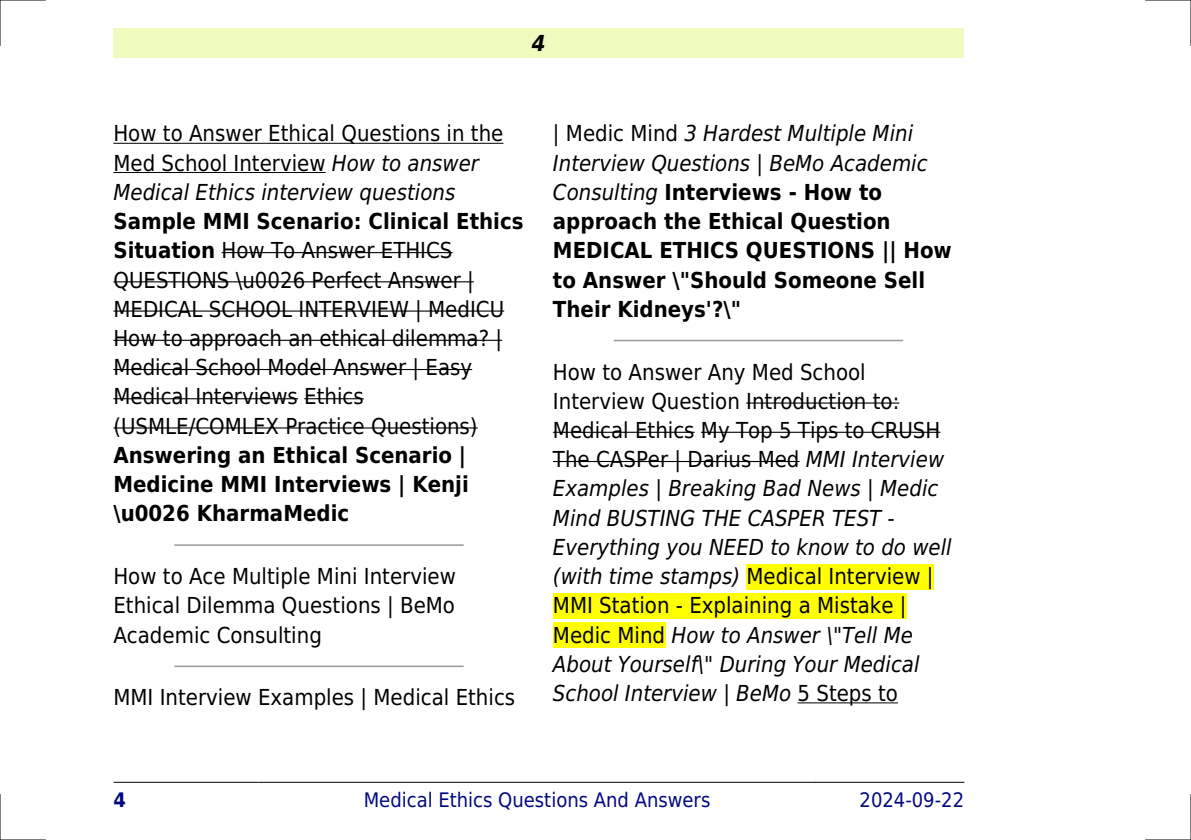
<style>
.page{position:relative;width:1191px;height:840px;background:#fff}
.page>*{position:absolute;margin:0;border:0;box-sizing:border-box;transform-origin:0 0}
.t1{font:22px/29.2px "DejaVu Sans Condensed";color:#000}
.t2{font:italic 22px/29.2px "DejaVu Sans Condensed";color:#000}
.t3{font:700 22px/29.2px "DejaVu Sans Condensed";color:#000;text-align:justify}
.t4{font:italic 700 22px "DejaVu Sans Condensed";color:#000}
.t5{font:20px "DejaVu Sans Condensed";color:#000880}
.t6{font:700 20px "DejaVu Sans Condensed";color:#000880}
.s1{font-style:italic}
.s2{font-weight:700}
.s3{font-weight:400}
.s4{font-weight:400;font-style:italic}
.s5{font-style:normal}
</style>
<div class="page">
<div style="left:113px;top:28px;width:851px;height:30px;background:#effbbe"></div>
<hr style="left:114px;top:781px;width:144px;height:1px;background:#000">
<hr style="left:259px;top:781px;width:556px;height:1px;background:#000">
<hr style="left:816px;top:781px;width:148px;height:1px;background:#000">
<hr style="left:113px;top:143px;width:390px;height:1px;background:#000">
<hr style="left:113px;top:172px;width:213px;height:1px;background:#000">
<hr style="left:222px;top:252px;width:230px;height:1px;background:#000">
<hr style="left:113px;top:281px;width:361px;height:1px;background:#000">
<hr style="left:113px;top:310px;width:391px;height:1px;background:#000">
<hr style="left:113px;top:339px;width:389px;height:1px;background:#000">
<hr style="left:113px;top:369px;width:359px;height:1px;background:#000">
<hr style="left:113px;top:398px;width:185px;height:1px;background:#000">
<hr style="left:304px;top:398px;width:60px;height:1px;background:#000">
<hr style="left:113px;top:427px;width:365px;height:1px;background:#000">
<hr style="left:175px;top:544px;width:288px;height:1px;background:#999">
<hr style="left:175px;top:665px;width:288px;height:1px;background:#999">
<hr style="left:614px;top:339px;width:288px;height:2px;background:#999">
<hr style="left:746px;top:402px;width:153px;height:1px;background:#000">
<hr style="left:553px;top:431px;width:141px;height:1px;background:#000">
<hr style="left:701px;top:431px;width:239px;height:1px;background:#000">
<hr style="left:553px;top:460px;width:246px;height:2px;background:#000">
<div style="left:746px;top:563px;width:187px;height:26px;background:#ff0"></div>
<div style="left:553px;top:592px;width:353px;height:26px;background:#ff0"></div>
<div style="left:553px;top:621px;width:112px;height:26px;background:#ff0"></div>
<hr style="left:797px;top:702px;width:101px;height:1px;background:#000">
<hr style="left:0;top:0;width:45px;height:1px;background:#000">
<hr style="left:1145px;top:0;width:46px;height:1px;background:#000">
<hr style="left:0;top:839px;width:45px;height:1px;background:#000">
<hr style="left:1145px;top:839px;width:46px;height:1px;background:#000">
<hr style="left:0;top:0;width:1px;height:45px;background:#000">
<hr style="left:0;top:794px;width:1px;height:45px;background:#000">
<hr style="left:1190px;top:0;width:1px;height:45px;background:#000">
<hr style="left:1190px;top:794px;width:1px;height:45px;background:#000">
<p class="t4" style="left:532px;top:30px;width:15px">4</p>
<p class="t1" style="left:113px;top:119px;width:391px">How to Answer Ethical Questions in the<br>Med School Interview <span class="s1">How to answer<br>Medical Ethics interview questions</span></p>
<p class="t1" style="left:113px;top:207px;width:412px"><span class="s2">Sample MMI Scenario: Clinical Ethics Situation</span> How To Answer ETHICS QUESTIONS \u0026 Perfect Answer | MEDICAL SCHOOL INTERVIEW | MedICU How to approach an ethical dilemma? | Medical School Model Answer | Easy Medical Interviews Ethics (USMLE/COMLEX Practice Questions)</p>
<p class="t3" style="left:113px;top:440px;width:357px">Answering an Ethical Scenario | Medicine MMI Interviews | Kenji \u0026 KharmaMedic</p>
<p class="t1" style="left:113px;top:561px;width:344px;text-align:justify">How to Ace Multiple Mini Interview Ethical Dilemma Questions | BeMo Academic Consulting</p>
<p class="t1" style="left:113px;top:682px;width:403px">MMI Interview Examples | Medical Ethics</p>
<p class="t3" style="left:553px;top:119px;width:400px;text-align:left"><span class="s3">| Medic Mind</span> <span class="s4">3 Hardest Multiple Mini<br>Interview Questions | BeMo Academic<br>Consulting</span> Interviews - How to approach the Ethical Question<br>MEDICAL ETHICS QUESTIONS || How to Answer \"Should Someone Sell<br>Their Kidneys'?\"</p>
<p class="t2" style="left:553px;top:357px;width:400px"><span class="s5">How to Answer Any Med School Interview Question Introduction to:<br>Medical Ethics My Top 5 Tips to CRUSH The CASPer | Darius Med</span> MMI Interview Examples | Breaking Bad News | Medic Mind BUSTING THE CASPER TEST - Everything you NEED to know to do well (with time stamps) <span class="s5">Medical Interview | MMI Station - Explaining a Mistake | Medic Mind</span> How to Answer \"Tell Me About Yourself\" During Your Medical School Interview | BeMo <span class="s5">5 Steps to</span></p>
<p class="t6" style="left:113px;top:787px;width:14px">4</p>
<p class="t5" style="left:364px;top:787px;width:348px">Medical Ethics Questions And Answers</p>
<p class="t5" style="left:859px;top:787px;width:106px">2024-09-22</p>
</div>
